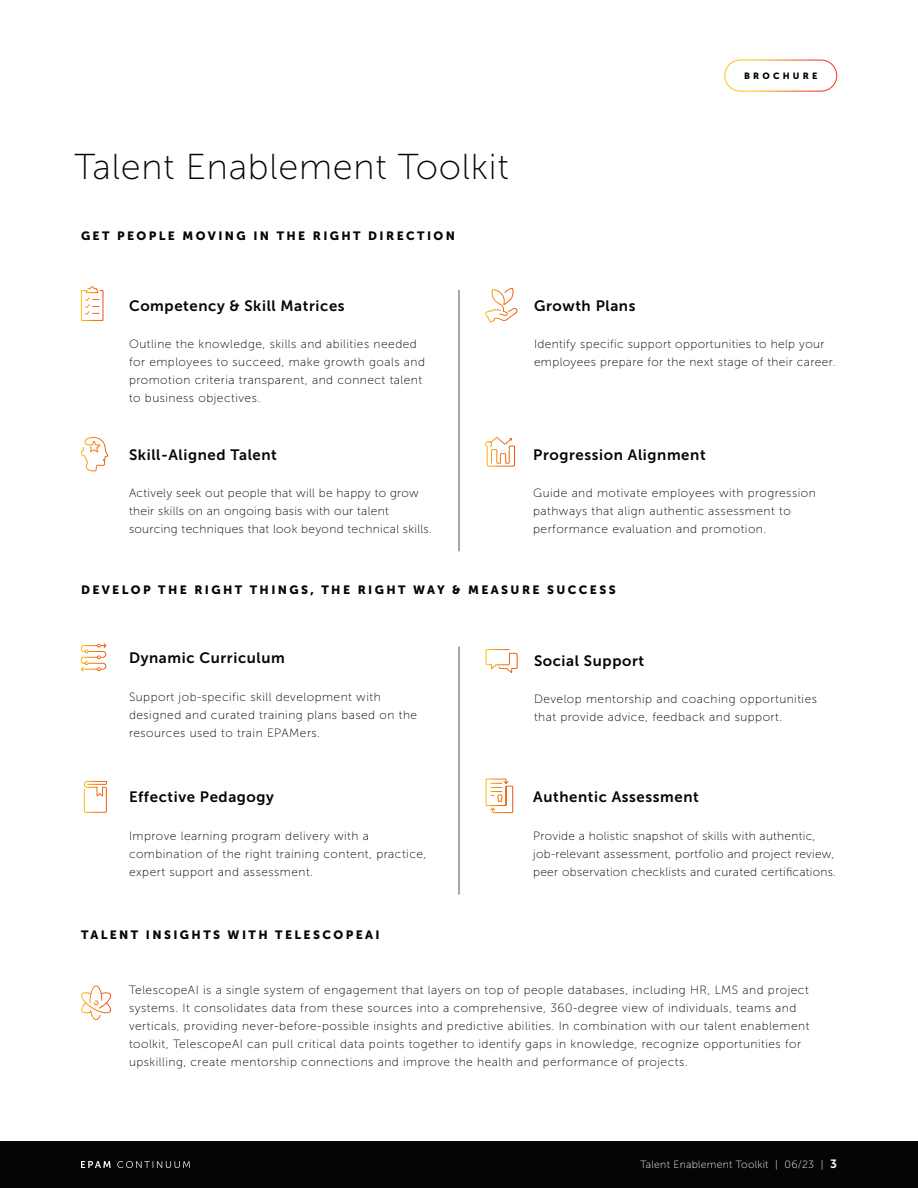
<style>
.page{position:relative;width:918px;height:1188px;background:#fff}
.page>*{position:absolute;margin:0;border:0;box-sizing:border-box;transform-origin:0 0}
.t1{font:36px "Museo Sans 100";letter-spacing:.02em;color:#060606}
.t2{font:15px "Museo Sans 700";letter-spacing:.04em;color:#060606}
.t3{font:12px/18px "Museo Sans 100";letter-spacing:.04em;color:#060606}
.t4{font:12px/18px "Museo Sans 100";letter-spacing:.02em;color:#060606}
.t5{font:12px "Museo Sans 900";letter-spacing:.2em;color:#060606}
.t6{font:10.5px "Museo Sans 100";letter-spacing:.025em;color:#fff}
.t7{font:9px "Museo Sans 900";letter-spacing:.35em;color:#000}
.s1{font-family:"Museo Sans 700";font-size:12px}
</style>
<div class="page">
<div style="left:0;top:1141px;width:918px;height:47px;background:#060505"></div>
<svg style="left:117px;top:1161px;width:73px;height:7px"></svg>
<svg style="left:81px;top:1161px;width:30px;height:7px"></svg>
<div style="left:724px;top:60px;width:113px;height:31px;border:1px solid #fff;border-radius:16px"></div>
<svg style="left:81px;top:286px;width:23px;height:35px"></svg>
<svg style="left:485px;top:288px;width:33px;height:35px"></svg>
<hr style="left:459px;top:290px;width:1px;height:261px;background:#505052">
<hr style="left:459px;top:646px;width:1px;height:249px;background:#505052">
<svg style="left:81px;top:437px;width:27px;height:35px"></svg>
<svg style="left:485px;top:437px;width:30px;height:30px"></svg>
<svg style="left:80px;top:643px;width:27px;height:29px"></svg>
<svg style="left:84px;top:781px;width:23px;height:32px"></svg>
<svg style="left:485px;top:649px;width:33px;height:25px"></svg>
<svg style="left:485px;top:778px;width:28px;height:35px"></svg>
<svg style="left:81px;top:985px;width:30px;height:35px"></svg>
<p class="t7" style="left:744px;top:71px;width:75px">BROCHURE</p>
<h1 class="t1" style="left:74px;top:147px;width:436px">Talent Enablement Toolkit</h1>
<p class="t5" style="left:81px;top:229px;width:376px">GET PEOPLE MOVING IN THE RIGHT DIRECTION</p>
<p class="t2" style="left:129px;top:297px;width:217px">Competency &amp; Skill Matrices</p>
<p class="t3" style="left:129px;top:335px;width:297px">Outline the knowledge, skills and abilities needed for employees to succeed, make growth goals and promotion criteria transparent, and connect talent to business objectives.</p>
<p class="t2" style="left:129px;top:446px;width:149px">Skill-Aligned Talent</p>
<p class="t2" style="left:534px;top:298px;width:103px">Growth Plans</p>
<p class="t3" style="left:534px;top:335px;width:303px">Identify specific support opportunities to help your employees prepare for the next stage of their career.</p>
<p class="t2" style="left:533px;top:446px;width:174px">Progression Alignment</p>
<p class="t3" style="left:129px;top:484px;width:304px">Actively seek out people that will be happy to grow their skills on an ongoing basis with our talent sourcing techniques that look beyond technical skills.</p>
<p class="t3" style="left:533px;top:484px;width:284px">Guide and motivate employees with progression pathways that align authentic assessment to performance evaluation and promotion.</p>
<p class="t5" style="left:81px;top:583px;width:536px">DEVELOP THE RIGHT THINGS, THE RIGHT WAY &amp; MEASURE SUCCESS</p>
<p class="t2" style="left:129px;top:650px;width:157px">Dynamic Curriculum</p>
<p class="t2" style="left:534px;top:653px;width:112px">Social Support</p>
<p class="t3" style="left:129px;top:688px;width:290px">Support job-specific skill development with designed and curated training plans based on the resources used to train EPAMers.</p>
<p class="t3" style="left:534px;top:690px;width:285px">Develop mentorship and coaching opportunities that provide advice, feedback and support.</p>
<p class="t2" style="left:129px;top:789px;width:147px">Effective Pedagogy</p>
<p class="t2" style="left:533px;top:789px;width:167px">Authentic Assessment</p>
<p class="t3" style="left:129px;top:827px;width:299px">Improve learning program delivery with a combination of the right training content, practice, expert support and assessment.</p>
<p class="t4" style="left:533px;top:827px;width:304px">Provide a holistic snapshot of skills with authentic, job-relevant assessment, portfolio and project review, peer observation checklists and curated certifications.</p>
<p class="t5" style="left:81px;top:928px;width:300px">TALENT INSIGHTS WITH TELESCOPEAI</p>
<p class="t3" style="left:129px;top:981px;width:682px">TelescopeAI is a single system of engagement that layers on top of people databases, including HR, LMS and project systems. It consolidates data from these sources into a comprehensive, 360-degree view of individuals, teams and verticals, providing never-before-possible insights and predictive abilities. In combination with our talent enablement toolkit, TelescopeAI can pull critical data points together to identify gaps in knowledge, recognize opportunities for upskilling, create mentorship connections and improve the health and performance of projects.</p>
<p class="t6" style="left:641px;top:1159px;width:198px">Talent Enablement Toolkit | 06/23 | <span class="s1">3</span></p>
</div>
